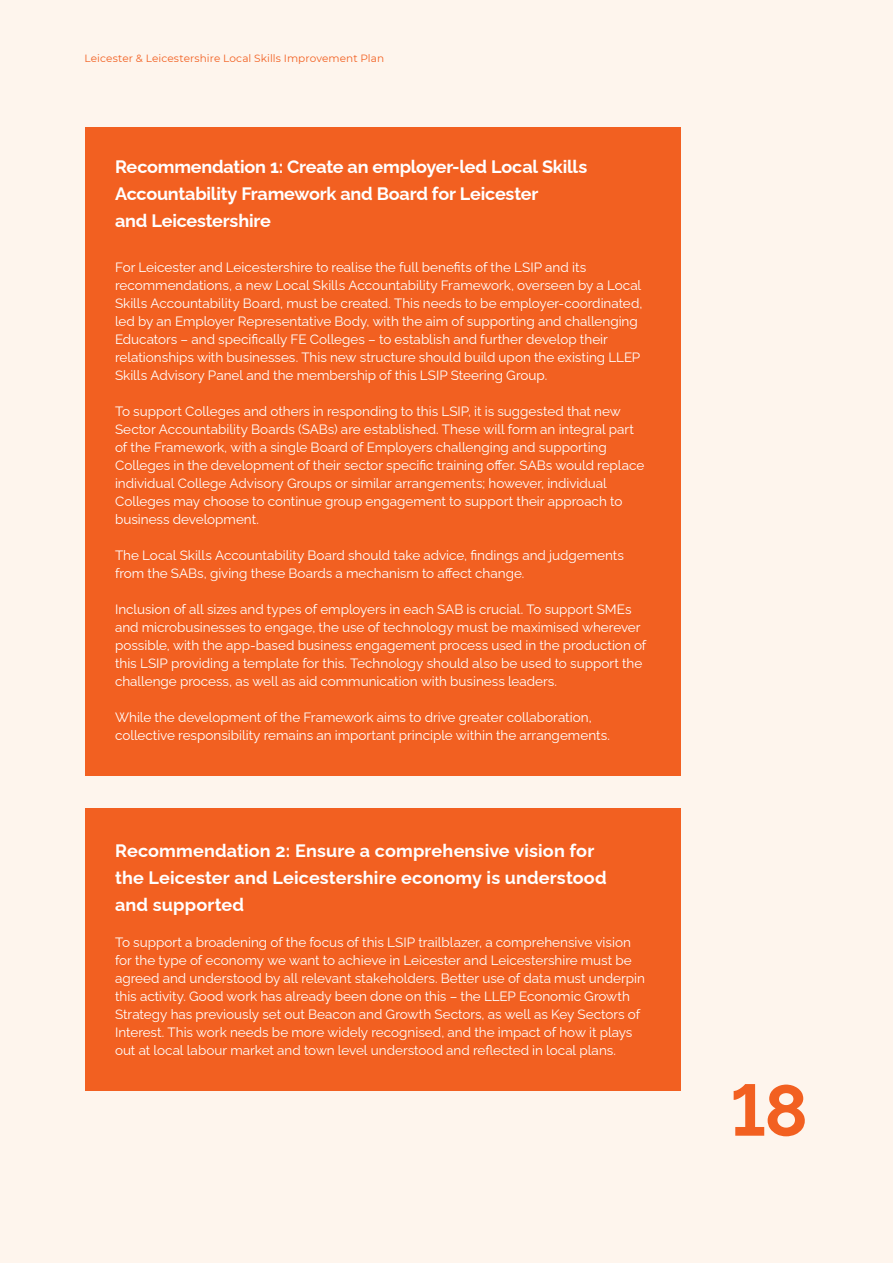
<style>
.page{position:relative;width:893px;height:1263px;background:#fef5ed}
.page>*{position:absolute;margin:0;border:0;box-sizing:border-box;transform-origin:0 0}
.t1{font:700 72px "Raleway";color:#f26021}
.t2{font:700 18px/27px "Raleway";letter-spacing:-.005em;color:#fff}
.t3{font:13.5px/18px "Raleway";color:#fff}
.t4{font:10.5px "Montserrat";letter-spacing:.01em;color:#f26021}
</style>
<div class="page">
<div style="left:85px;top:128px;width:595px;height:648px;background:#f26021"></div>
<div style="left:85px;top:808px;width:595px;height:283px;background:#f26021"></div>
<p class="t4" style="left:85px;top:51px;width:301px">Leicester &amp; Leicestershire Local Skills Improvement Plan</p>
<h2 class="t2" style="left:115px;top:151px;width:474px">Recommendation 1: Create an employer-led Local Skills<br>Accountability Framework and Board for Leicester<br>and Leicestershire</h2>
<p class="t3" style="left:115px;top:256px;width:529px">For Leicester and Leicestershire to realise the full benefits of the LSIP and its recommendations, a new Local Skills Accountability Framework, overseen by a Local Skills Accountability Board, must be created. This needs to be employer-coordinated, led by an Employer Representative Body, with the aim of supporting and challenging Educators – and specifically FE Colleges – to establish and further develop their relationships with businesses. This new structure should build upon the existing LLEP Skills Advisory Panel and the membership of this LSIP Steering Group.</p>
<p class="t3" style="left:115px;top:400px;width:531px">To support Colleges and others in responding to this LSIP, it is suggested that new Sector Accountability Boards (SABs) are established. These will form an integral part of the Framework, with a single Board of Employers challenging and supporting Colleges in the development of their sector specific training offer. SABs would replace individual College Advisory Groups or similar arrangements; however, individual Colleges may choose to continue group engagement to support their approach to business development.</p>
<p class="t3" style="left:115px;top:544px;width:511px">The Local Skills Accountability Board should take advice, findings and judgements from the SABs, giving these Boards a mechanism to affect change.</p>
<p class="t3" style="left:115px;top:598px;width:533px">Inclusion of all sizes and types of employers in each SAB is crucial. To support SMEs and microbusinesses to engage, the use of technology must be maximised wherever possible, with the app-based business engagement process used in the production of this LSIP providing a template for this. Technology should also be used to support the challenge process, as well as aid communication with business leaders.</p>
<p class="t3" style="left:115px;top:706px;width:496px">While the development of the Framework aims to drive greater collaboration, collective responsibility remains an important principle within the arrangements.</p>
<h2 class="t2" style="left:115px;top:835px;width:493px">Recommendation 2: Ensure a comprehensive vision for the Leicester and Leicestershire economy is understood and supported</h2>
<p class="t3" style="left:115px;top:931px;width:531px">To support a broadening of the focus of this LSIP trailblazer, a comprehensive vision for the type of economy we want to achieve in Leicester and Leicestershire must be agreed and understood by all relevant stakeholders. Better use of data must underpin this activity. Good work has already been done on this – the LLEP Economic Growth Strategy has previously set out Beacon and Growth Sectors, as well as Key Sectors of Interest. This work needs be more widely recognised, and the impact of how it plays out at local labour market and town level understood and reflected in local plans.</p>
<h1 class="t1" style="left:730px;top:1053px;width:79px">18</h1>
</div>
